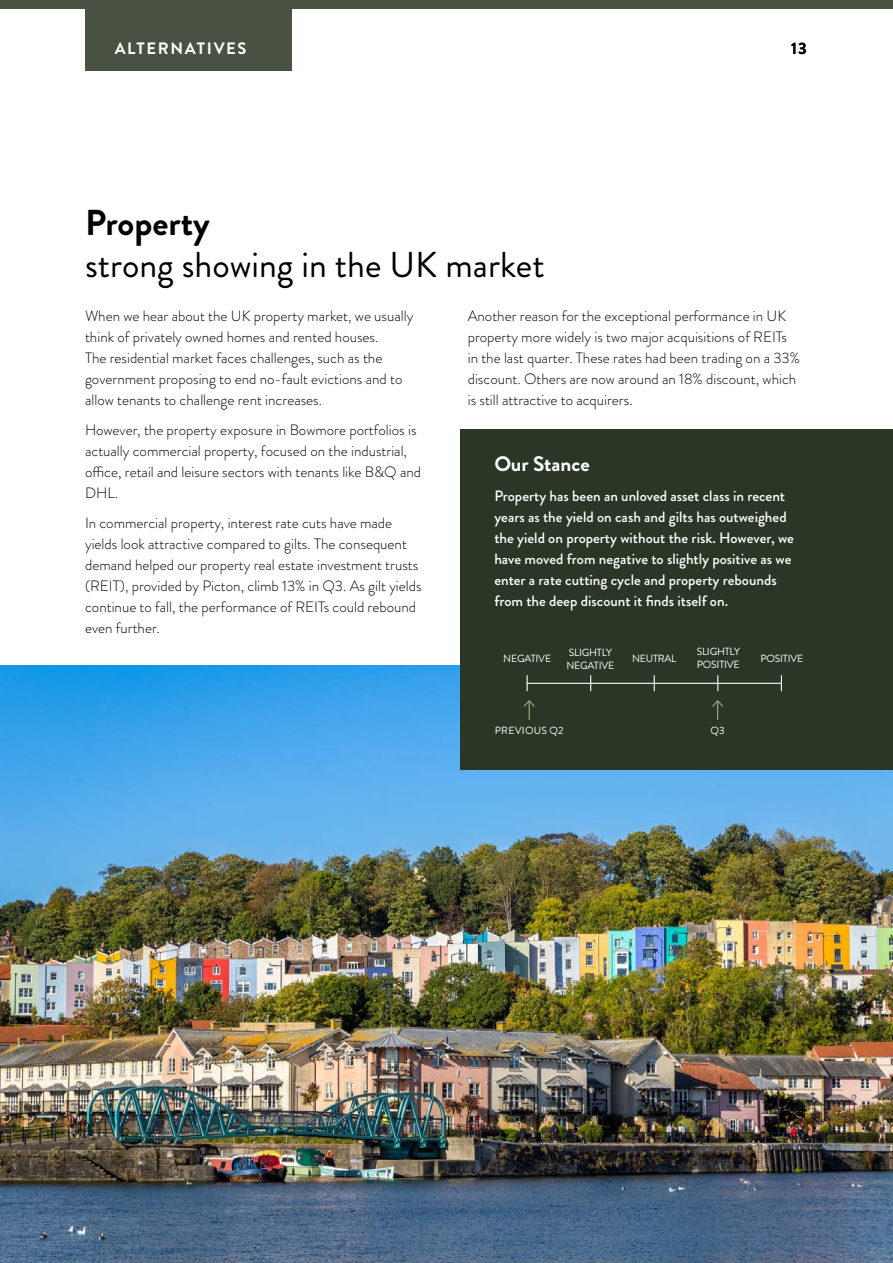
<style>
.page{position:relative;width:893px;height:1263px;background:#fff}
.page>*{position:absolute;margin:0;border:0;box-sizing:border-box;transform-origin:0 0}
.t1{font:36px "Brandon Grotesque";color:#000}
.t2{font:700 36px "Brandon Grotesque";color:#000}
.t3{font:700 21px "Brandon Grotesque";color:#fff}
.t4{font:700 16.5px "Brandon Grotesque";letter-spacing:.1em;color:#fff}
.t5{font:700 16.5px "Brandon Grotesque";color:#000}
.t6{font:300 15px/21px "Brandon Grotesque";color:#000}
.t7{font:500 15px/21px "Brandon Grotesque";color:#fff}
.t8{font:10.35px/12.9px "Brandon Grotesque";letter-spacing:-.02em;color:#fff}
.t9{font:10.35px "Brandon Grotesque";letter-spacing:.02em;color:#fff}
</style>
<div class="page">
<div style="left:0;top:0;width:893px;height:9px;background:#495242"></div>
<img style="left:0;top:666px;width:893px;height:597px">
<div style="left:460px;top:429px;width:433px;height:341px;background:#2a3726"></div>
<svg style="left:712px;top:700px;width:11px;height:20px"></svg>
<svg style="left:524px;top:700px;width:11px;height:20px"></svg>
<div style="left:85px;top:0;width:206px;height:70px;background:#495242"></div>
<hr style="left:527px;top:683px;width:255px;height:1px;background:#fff">
<svg style="left:527px;top:675px;width:1px;height:16px"></svg>
<svg style="left:590px;top:675px;width:1px;height:16px"></svg>
<svg style="left:654px;top:675px;width:1px;height:16px"></svg>
<svg style="left:717px;top:675px;width:1px;height:16px"></svg>
<svg style="left:781px;top:675px;width:1px;height:16px"></svg>
<p class="t4" style="left:111px;top:37px;width:85px">EQUITIES</p>
<p class="t4" style="left:115px;top:37px;width:133px">ALTERNATIVES</p>
<p class="t5" style="left:791px;top:37px;width:17px">13</p>
<h1 class="t2" style="left:85px;top:198px;width:126px">Property</h1>
<h1 class="t1" style="left:85px;top:240px;width:461px">strong showing in the UK market</h1>
<p class="t6" style="left:85px;top:305px;width:330px">When we hear about the UK property market, we usually think of privately owned homes and rented houses.<br>The residential market faces challenges, such as the government proposing to end no-fault evictions and to allow tenants to challenge rent increases.</p>
<p class="t6" style="left:85px;top:419px;width:338px">However, the property exposure in Bowmore portfolios is actually commercial property, focused on the industrial, office, retail and leisure sectors with tenants like B&amp;Q and DHL.</p>
<p class="t6" style="left:85px;top:512px;width:338px">In commercial property, interest rate cuts have made yields look attractive compared to gilts. The consequent demand helped our property real estate investment trusts (REIT), provided by Picton, climb 13% in Q3. As gilt yields continue to fall, the performance of REITs could rebound even further.</p>
<p class="t6" style="left:468px;top:305px;width:334px">Another reason for the exceptional performance in UK property more widely is two major acquisitions of REITs in the last quarter. These rates had been trading on a 33% discount. Others are now around an 18% discount, which is still attractive to acquirers.</p>
<h2 class="t3" style="left:494px;top:449px;width:97px">Our Stance</h2>
<p class="t7" style="left:494px;top:486px;width:301px">Property has been an unloved asset class in recent years as the yield on cash and gilts has outweighed the yield on property without the risk. However, we have moved from negative to slightly positive as we enter a rate cutting cycle and property rebounds from the deep discount it finds itself on.</p>
<p class="t8" style="left:503px;top:652px;width:49px">NEGATIVE</p>
<p class="t8" style="left:566px;top:646px;width:49px">SLIGHTLY<br>NEGATIVE</p>
<p class="t8" style="left:632px;top:652px;width:46px">NEUTRAL</p>
<p class="t8" style="left:697px;top:645px;width:45px">SLIGHTLY<br>POSITIVE</p>
<p class="t8" style="left:760px;top:652px;width:44px">POSITIVE</p>
<p class="t9" style="left:495px;top:723px;width:70px">PREVIOUS Q2</p>
<p class="t8" style="left:711px;top:724px;width:16px">Q3</p>
</div>
